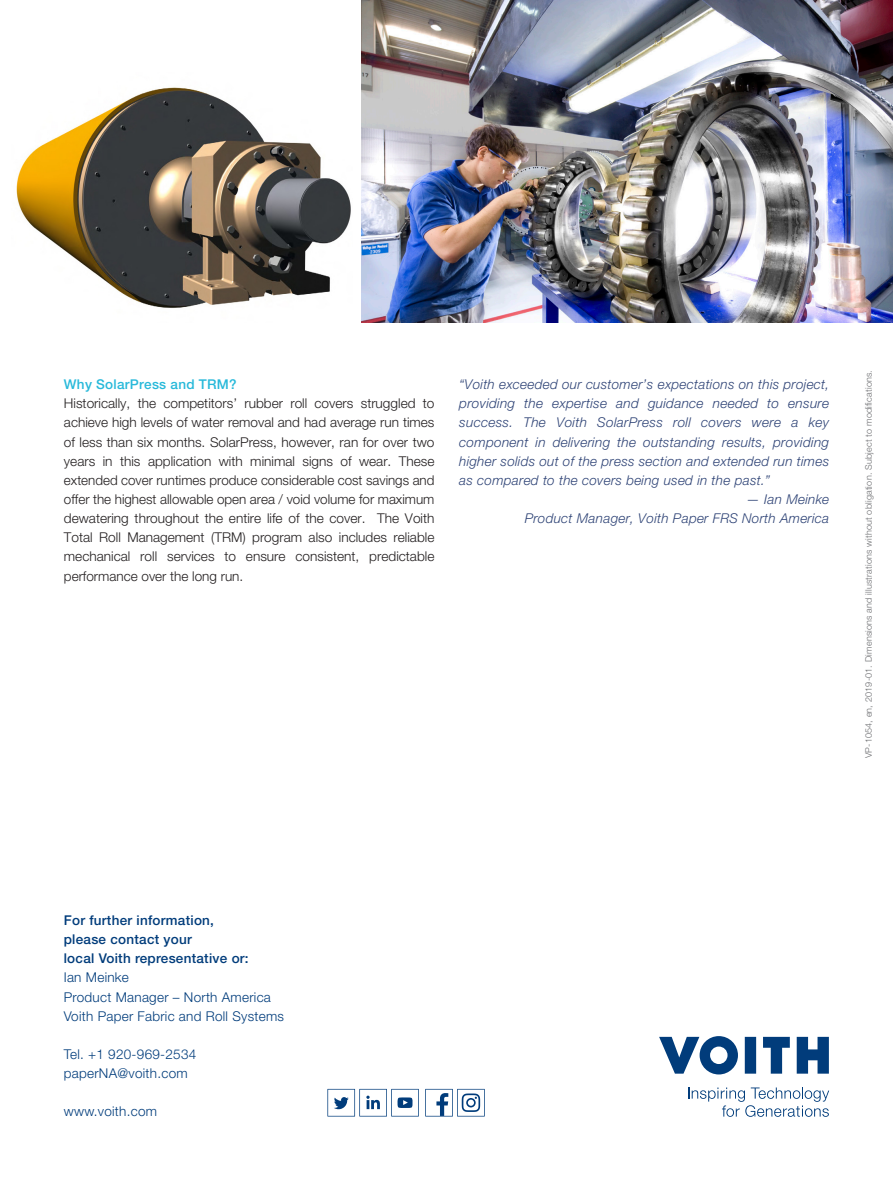
<style>
.page{position:relative;width:893px;height:1191px;background:#fff}
.page>*{position:absolute;margin:0;border:0;box-sizing:border-box;transform-origin:0 0}
.Fließtext_9_pt_Schwa{font:300 13.5px/19.2px "Helvetica Neue LT Pro";color:#231f20;text-align:justify}
.Copytext{font:italic 300 13.5px/19.2px "Helvetica Neue LT Pro";letter-spacing:.02em;color:#2d4275;text-align:justify}
.Address_Data{font:300 13.5px "Helvetica Neue LT Pro";letter-spacing:.02em;color:#013c7b}
.Address_Data-2{font:500 13.5px "Helvetica Neue LT Pro";letter-spacing:.02em;color:#013c7b}
.Introtext_9pt{font:italic 300 13.5px "Helvetica Neue LT Pro";letter-spacing:.02em;color:#2d4275}
.Copytext-2{font:500 13.5px "Helvetica Neue LT Pro";letter-spacing:.02em;color:#28b9da}
.Infoline{font:300 9px "Helvetica Neue LT Pro";letter-spacing:.02em;color:#6c6d70}
</style>
<div class="page">
<svg style="left:327px;top:1089px;width:92px;height:27px"></svg>
<svg style="left:425px;top:1089px;width:60px;height:27px"></svg>
<img style="left:361px;top:0;width:532px;height:322px">
<img style="left:16px;top:87px;width:335px;height:221px">
<svg style="left:659px;top:1036px;width:79px;height:38px"></svg>
<svg style="left:745px;top:1036px;width:11px;height:37px"></svg>
<svg style="left:763px;top:1036px;width:27px;height:37px"></svg>
<svg style="left:797px;top:1036px;width:32px;height:37px"></svg>
<svg style="left:688px;top:1087px;width:141px;height:29px"></svg>
<p class="Copytext-2" style="left:64px;top:376px;width:174px">Why SolarPress and TRM?</p>
<p class="Fließtext_9_pt_Schwa" style="left:64px;top:394px;width:372px">Historically, the competitors’ rubber roll covers struggled to achieve high levels of water removal and had average run times of less than six months. SolarPress, however, ran for over two years in this application with minimal signs of wear. These extended cover runtimes produce considerable cost savings and offer the highest allowable open area / void volume for maximum dewatering throughout the entire life of the cover. The Voith Total Roll Management (TRM) program also includes reliable mechanical roll services to ensure consistent, predictable performance over the long run.</p>
<p class="Copytext" style="left:459px;top:374px;width:371px">“Voith exceeded our customer’s expectations on this project, providing the expertise and guidance needed to ensure success. The Voith SolarPress roll covers were a key component in delivering the outstanding results, providing higher solids out of the press section and extended run times as compared to the covers being used in the past.”</p>
<p class="Introtext_9pt" style="left:746px;top:491px;width:84px">— Ian Meinke</p>
<p class="Introtext_9pt" style="left:525px;top:510px;width:306px">Product Manager, Voith Paper FRS North America</p>
<p class="Infoline" style="left:863px;top:758px;width:390px;rotate:-90deg">VP-1054, en, 2019-01. Dimensions and illustrations without obligation. Subject to modifications.</p>
<p class="Address_Data-2" style="left:64px;top:912px;width:152px">For further information,</p>
<p class="Address_Data-2" style="left:64px;top:931px;width:130px">please contact your</p>
<p class="Address_Data-2" style="left:64px;top:950px;width:186px">local Voith representative or:</p>
<p class="Address_Data" style="left:64px;top:969px;width:67px">Ian Meinke</p>
<p class="Address_Data" style="left:64px;top:988px;width:209px">Product Manager – North America</p>
<p class="Address_Data" style="left:64px;top:1007px;width:222px">Voith Paper Fabric and Roll Systems</p>
<p class="Address_Data" style="left:64px;top:1045px;width:134px">Tel. +1 920-969-2534</p>
<p class="Address_Data" style="left:64px;top:1065px;width:125px">paperNA@voith.com</p>
<p class="Address_Data" style="left:64px;top:1103px;width:95px">www.voith.com</p>
</div>
